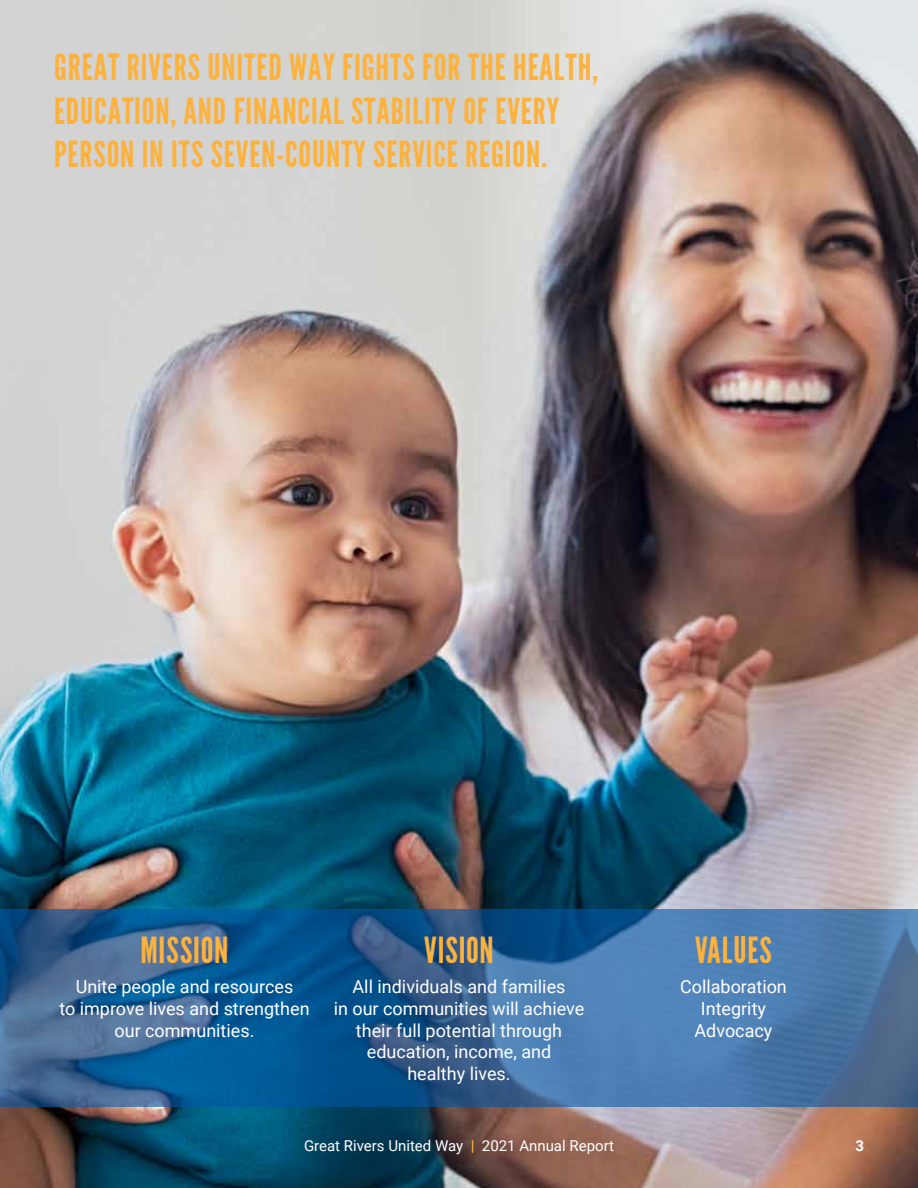
<style>
.page{position:relative;width:918px;height:1188px;background:#fff}
.page>*{position:absolute;margin:0;border:0;box-sizing:border-box;transform-origin:0 0}
.t1{font:36px/43.2px "League Gothic";letter-spacing:.025em;color:#fcb23d}
.t2{font:18px/21.6px "Roboto";color:#fff;text-align:center}
.t3{font:15px "Roboto";color:#fff}
.t4{font:700 15px "Roboto";color:#fff}
.s1{font-weight:700;color:#fcb23d}
</style>
<div class="page">
<img style="left:0;top:0;width:918px;height:1188px">
<svg style="left:0;top:909px;width:918px;height:198px;background:#32689b"></svg>
<h1 class="t1" style="left:54px;top:47px;width:545px">GREAT RIVERS UNITED WAY FIGHTS FOR THE HEALTH,<br>EDUCATION, AND FINANCIAL STABILITY OF EVERY<br>PERSON IN ITS SEVEN-COUNTY SERVICE REGION.</h1>
<h1 class="t1" style="left:141px;top:929px;width:89px">MISSION</h1>
<p class="t2" style="left:59px;top:976px;width:252px">Unite people and resources<br>to improve lives and strengthen our communities.</p>
<h1 class="t1" style="left:424px;top:929px;width:71px">VISION</h1>
<p class="t2" style="left:334px;top:976px;width:252px">All individuals and families<br>in our communities will achieve their full potential through education, income, and<br>healthy lives.</p>
<h1 class="t1" style="left:695px;top:929px;width:78px">VALUES</h1>
<p class="t2" style="left:680px;top:976px;width:108px">Collaboration<br>Integrity<br>Advocacy</p>
<p class="t3" style="left:304px;top:1135px;width:311px">Great Rivers United Way <span class="s1">|</span> 2021 Annual Report</p>
<p class="t4" style="left:855px;top:1135px;width:10px">3</p>
</div>
